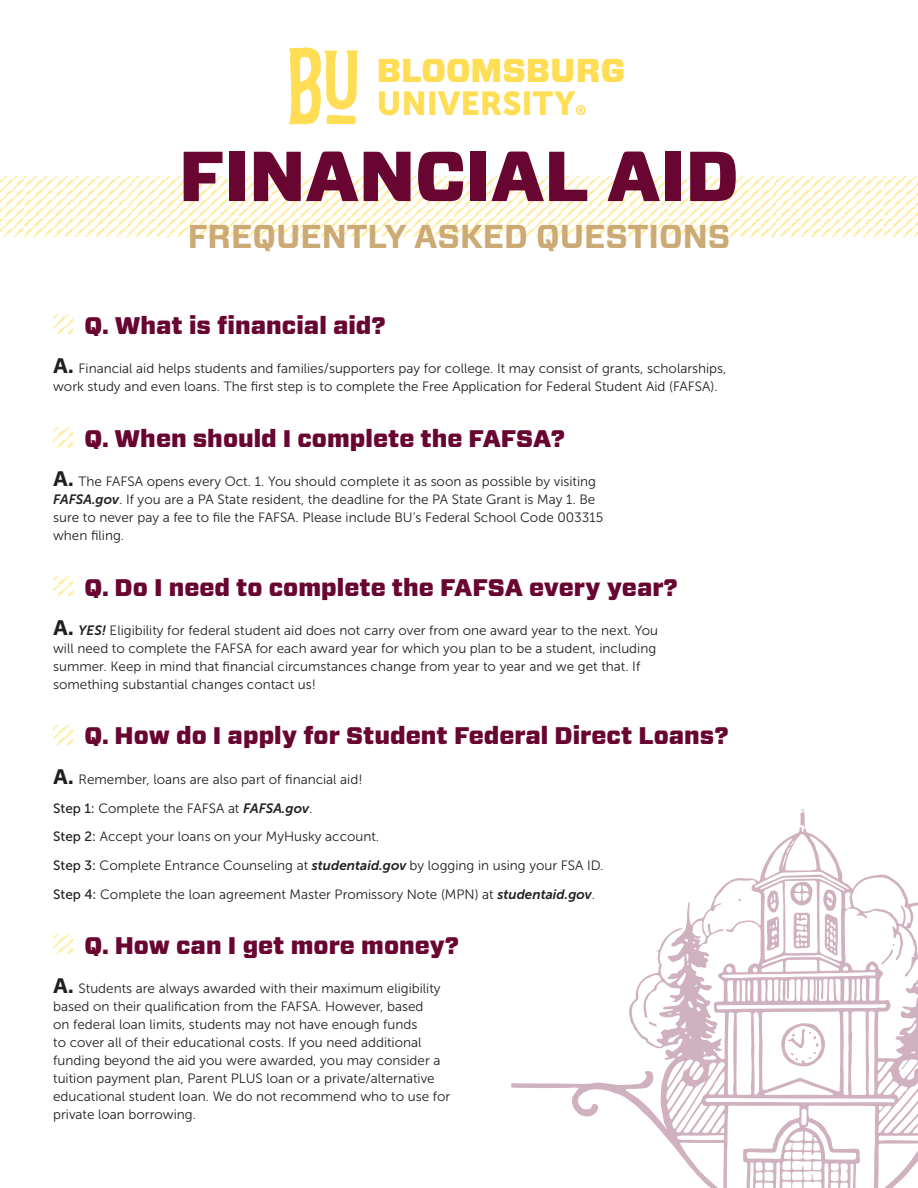
<style>
.page{position:relative;width:918px;height:1188px;background:#fff}
.page>*{position:absolute;margin:0;border:0;box-sizing:border-box;transform-origin:0 0}
.t1{font:900 70.5px "Forza";color:#690531}
.t2{font:700 33px "Forza";color:#cbaa76}
.t3{font:900 33px "Forza";color:#ffdd54}
.t4{font:33px "Museo Sans 900";color:#ffdd54}
.t5{font:900 24px "Forza";color:#690531}
.t6{font:13.5px/18px "Museo Sans 300";color:#231f20}
.t7{font:13.5px "Museo Sans 900";color:#ffdd54}
.s1{font-family:"Forza";font-weight:700;font-size:21px}
.s2{font-family:"Museo Sans 700";font-style:italic}
.s3{font-family:"Museo Sans 500"}
</style>
<div class="page">
<img style="left:0;top:177px;width:918px;height:59px">
<img style="left:53px;top:315px;width:20px;height:19px">
<img style="left:53px;top:428px;width:20px;height:19px">
<img style="left:53px;top:577px;width:20px;height:19px">
<img style="left:53px;top:725px;width:20px;height:19px">
<img style="left:53px;top:934px;width:20px;height:20px">
<svg style="left:289px;top:47px;width:69px;height:77px"></svg>
<svg style="left:800px;top:809px;width:5px;height:18px"></svg>
<svg style="left:511px;top:827px;width:407px;height:361px"></svg>
<p class="t3" style="left:377px;top:48px;width:250px">BLOOMSBURG</p>
<p class="t4" style="left:377px;top:84px;width:200px">UNIVERSITY</p>
<p class="t7" style="left:576px;top:102px;width:12px">®</p>
<p class="t1" style="left:179px;top:129px;width:562px">FINANCIAL AID</p>
<p class="t2" style="left:188px;top:214px;width:544px">FREQUENTLY ASKED QUESTIONS</p>
<p class="t5" style="left:85px;top:309px;width:303px">Q. What is financial aid?</p>
<p class="t6" style="left:53px;top:360px;width:675px"><span class="s1">A.</span> Financial aid helps students and families/supporters pay for college. It may consist of grants, scholarships, work study and even loans. The first step is to complete the Free Application for Federal Student Aid (FAFSA).</p>
<p class="t5" style="left:85px;top:423px;width:482px">Q. When should I complete the FAFSA?</p>
<p class="t6" style="left:53px;top:473px;width:552px"><span class="s1">A.</span> The FAFSA opens every Oct. 1. You should complete it as soon as possible by visiting <span class="s2">FAFSA.gov</span>. If you are a PA State resident, the deadline for the PA State Grant is May 1. Be sure to never pay a fee to file the FAFSA. Please include BU’s Federal School Code 003315 when filing.</p>
<p class="t5" style="left:85px;top:571px;width:595px">Q. Do I need to complete the FAFSA every year?</p>
<p class="t6" style="left:53px;top:622px;width:606px"><span class="s1">A.</span> <span class="s2">YES!</span> Eligibility for federal student aid does not carry over from one award year to the next. You will need to complete the FAFSA for each award year for which you plan to be a student, including summer. Keep in mind that financial circumstances change from year to year and we get that. If something substantial changes contact us!</p>
<p class="t5" style="left:85px;top:720px;width:646px">Q. How do I apply for Student Federal Direct Loans?</p>
<p class="t6" style="left:53px;top:770px;width:311px"><span class="s1">A.</span> Remember, loans are also part of financial aid!</p>
<p class="t6" style="left:53px;top:799px;width:261px"><span class="s3">Step 1:</span> Complete the FAFSA at <span class="s2">FAFSA.gov</span>.</p>
<p class="t6" style="left:53px;top:828px;width:328px"><span class="s3">Step 2:</span> Accept your loans on your MyHusky account.</p>
<p class="t6" style="left:53px;top:857px;width:552px"><span class="s3">Step 3:</span> Complete Entrance Counseling at <span class="s2">studentaid.gov</span> by logging in using your FSA ID.</p>
<p class="t6" style="left:53px;top:885px;width:543px"><span class="s3">Step 4:</span> Complete the loan agreement Master Promissory Note (MPN) at <span class="s2">studentaid.gov</span>.</p>
<p class="t5" style="left:85px;top:929px;width:376px">Q. How can I get more money?</p>
<p class="t6" style="left:53px;top:979px;width:399px"><span class="s1">A.</span> Students are always awarded with their maximum eligibility based on their qualification from the FAFSA. However, based<br>on federal loan limits, students may not have enough funds<br>to cover all of their educational costs. If you need additional funding beyond the aid you were awarded, you may consider a tuition payment plan, Parent PLUS loan or a private/alternative educational student loan. We do not recommend who to use for private loan borrowing.</p>
</div>
